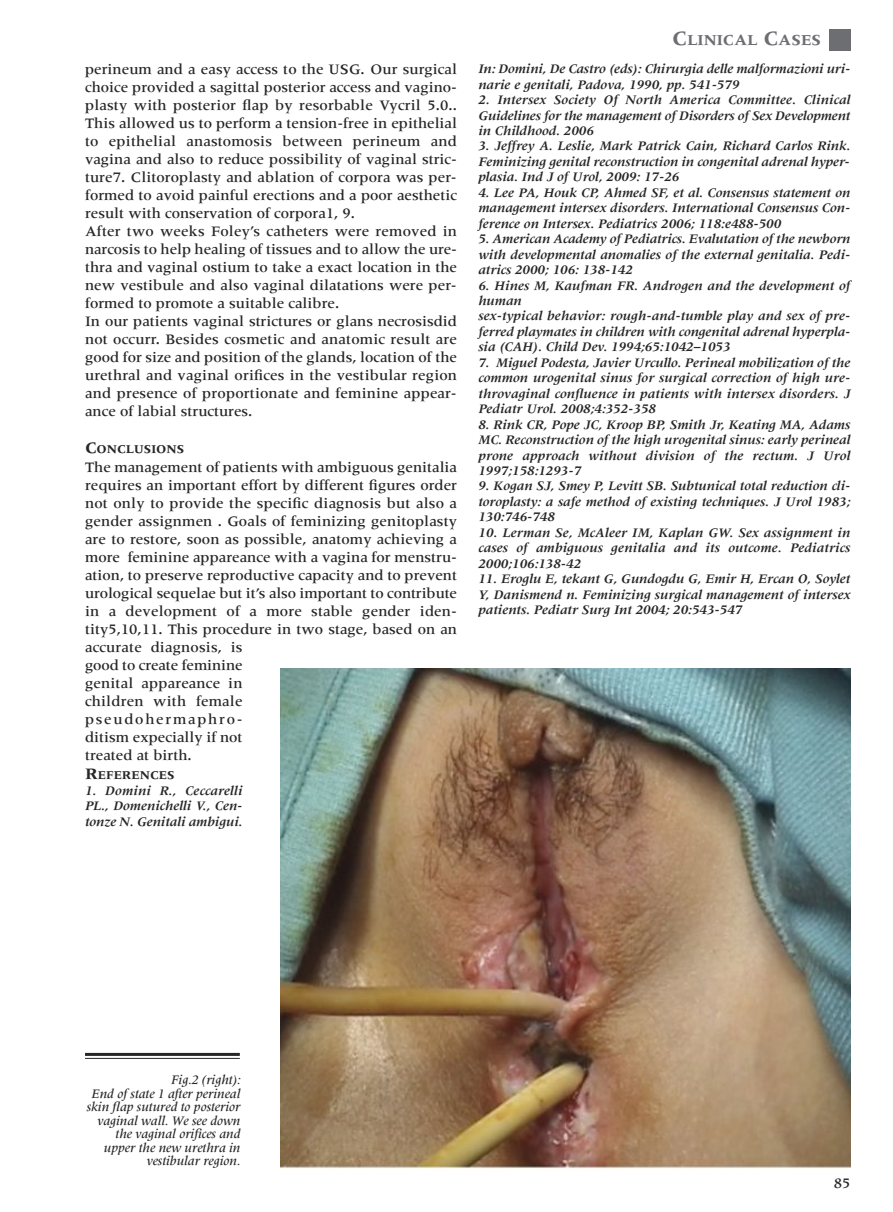
<style>
.page{position:relative;width:893px;height:1212px;background:#fff}
.page>*{position:absolute;margin:0;border:0;box-sizing:border-box;transform-origin:0 0}
.t1{font:700 15.75px "Meridien LT Std";color:#6d6e71}
.t2{font:500 15px/18px "Meridien LT Std";color:#272627}
.t3{font:italic 700 13.5px/15.5px "Meridien LT Std";color:#272627;text-align:justify}
.t4{font:italic 500 13.5px/13.5px "Meridien LT Std";color:#272627;text-align:right}
.t5{font:700 12.3px "Meridien LT Std";color:#272627}
.s1{font-size:16.5px}
.s2{font-size:21px}
</style>
<div class="page">
<div style="left:829px;top:30px;width:21px;height:21px;background:#6d6e71"></div>
<img style="left:280px;top:669px;width:570px;height:500px">
<hr style="left:85px;top:1053px;width:155px;height:3px;background:#272627">
<hr style="left:85px;top:1058px;width:155px;height:1px;background:#272627">
<p class="t2" style="left:85px;top:60px;width:374px">perineum and a easy access to the USG. Our surgical choice provided a sagittal posterior access and vagino&shy;plasty with posterior flap by resorbable Vycril 5.0..<br>This allowed us to perform a tension-free in epithelial to epithelial anastomosis between perineum and vagina and also to reduce possibility of vaginal stric&shy;ture7. Clitoroplasty and ablation of corpora was per&shy;formed to avoid painful erections and a poor aesthetic result with conservation of corpora1, 9.<br>After two weeks Foley’s catheters were removed in narcosis to help healing of tissues and to allow the ure&shy;thra and vaginal ostium to take a exact location in the new vestibule and also vaginal dilatations were per&shy;formed to promote a suitable calibre.<br>In our patients vaginal strictures or glans necrosisdid not occurr. Besides cosmetic and anatomic result are good for size and position of the glands, location of the urethral and vaginal orifices in the vestibular region and presence of proportionate and feminine appear&shy;ance of labial structures.</p>
<p class="t5" style="left:85px;top:442px;width:101px"><span class="s1">C</span>ONCLUSIONS</p>
<p class="t2" style="left:85px;top:458px;width:374px">The management of patients with ambiguous genitalia requires an important effort by different figures order not only to provide the specific diagnosis but also a gender assignmen . Goals of feminizing genitoplasty are to restore, soon as possible, anatomy achieving a more feminine appareance with a vagina for menstru&shy;ation, to preserve reproductive capacity and to prevent urological sequelae but it’s also important to contribute in a development of a more stable gender iden&shy;tity5,10,11. This procedure in two stage, based on an accurate diagnosis, is<br>good to create feminine<br>genital appareance in<br>children with female<br>pseudohermaphro-<br>ditism expecially if not<br>treated at birth.</p>
<p class="t5" style="left:85px;top:768px;width:91px"><span class="s1">R</span>EFERENCES</p>
<p class="t3" style="left:85px;top:782px;width:159px">1. Domini R., Ceccarelli PL., Domenichelli V., Cen&shy;tonze N. Genitali ambigui.</p>
<p class="t1" style="left:672px;top:30px;width:150px"><span class="s2">C</span>LINICAL <span class="s2">C</span>ASES</p>
<p class="t3" style="left:478px;top:61px;width:374px">In: Domini, De Castro (eds): Chirurgia delle malformazioni uri&shy;narie e genitali, Padova, 1990, pp. 541-579</p>
<p class="t3" style="left:478px;top:92px;width:374px">2. Intersex Society Of North America Committee. Clinical Guidelines for the management of Disorders of Sex Development in Childhood. 2006</p>
<p class="t3" style="left:478px;top:138px;width:374px">3. Jeffrey A. Leslie, Mark Patrick Cain, Richard Carlos Rink.<br>Feminizing genital reconstruction in congenital adrenal hyper&shy;plasia. Ind J of Urol, 2009: 17-26</p>
<p class="t3" style="left:478px;top:185px;width:374px">4. Lee PA, Houk CP, Ahmed SF, et al. Consensus statement on management intersex disorders. International Consensus Con&shy;ference on Intersex. Pediatrics 2006; 118:e488-500</p>
<p class="t3" style="left:478px;top:231px;width:374px">5. American Academy of Pediatrics. Evalutation of the newborn with developmental anomalies of the external genitalia. Pedi&shy;atrics 2000; 106: 138-142</p>
<p class="t3" style="left:478px;top:277px;width:374px;text-align:left">6. Hines M, Kaufman FR. Androgen and the development of human<br>sex-typical behavior: rough-and-tumble play and sex of pre&shy;ferred playmates in children with congenital adrenal hyperpla&shy;sia (CAH). Child Dev. 1994;65:1042–1053</p>
<p class="t3" style="left:478px;top:355px;width:374px">7. Miguel Podesta, Javier Urcullo. Perineal mobilization of the common urogenital sinus for surgical correction of high ure&shy;throvaginal confluence in patients with intersex disorders. J Pediatr Urol. 2008;4:352-358</p>
<p class="t3" style="left:478px;top:416px;width:374px">8. Rink CR, Pope JC, Kroop BP, Smith Jr, Keating MA, Adams MC. Reconstruction of the high urogenital sinus: early perineal prone approach without division of the rectum. J Urol 1997;158:1293-7</p>
<p class="t3" style="left:478px;top:478px;width:374px">9. Kogan SJ, Smey P, Levitt SB. Subtunical total reduction cli&shy;toroplasty: a safe method of existing techniques. J Urol 1983; 130:746-748</p>
<p class="t3" style="left:478px;top:525px;width:374px">10. Lerman Se, McAleer IM, Kaplan GW. Sex assignment in cases of ambiguous genitalia and its outcome. Pediatrics 2000;106:138-42</p>
<p class="t3" style="left:478px;top:571px;width:374px">11. Eroglu E, tekant G, Gundogdu G, Emir H, Ercan O, Soylet Y, Danismend n. Feminizing surgical management of intersex patients. Pediatr Surg Int 2004; 20:543-547</p>
<p class="t4" style="left:87px;top:1073px;width:155px">Fig.2 (right):<br>End of state 1 after perineal skin flap sutured to posterior vaginal wall. We see down the vaginal orifices and upper the new urethra in vestibular region.</p>
<p class="t2" style="left:834px;top:1174px;width:18px">85</p>
</div>
